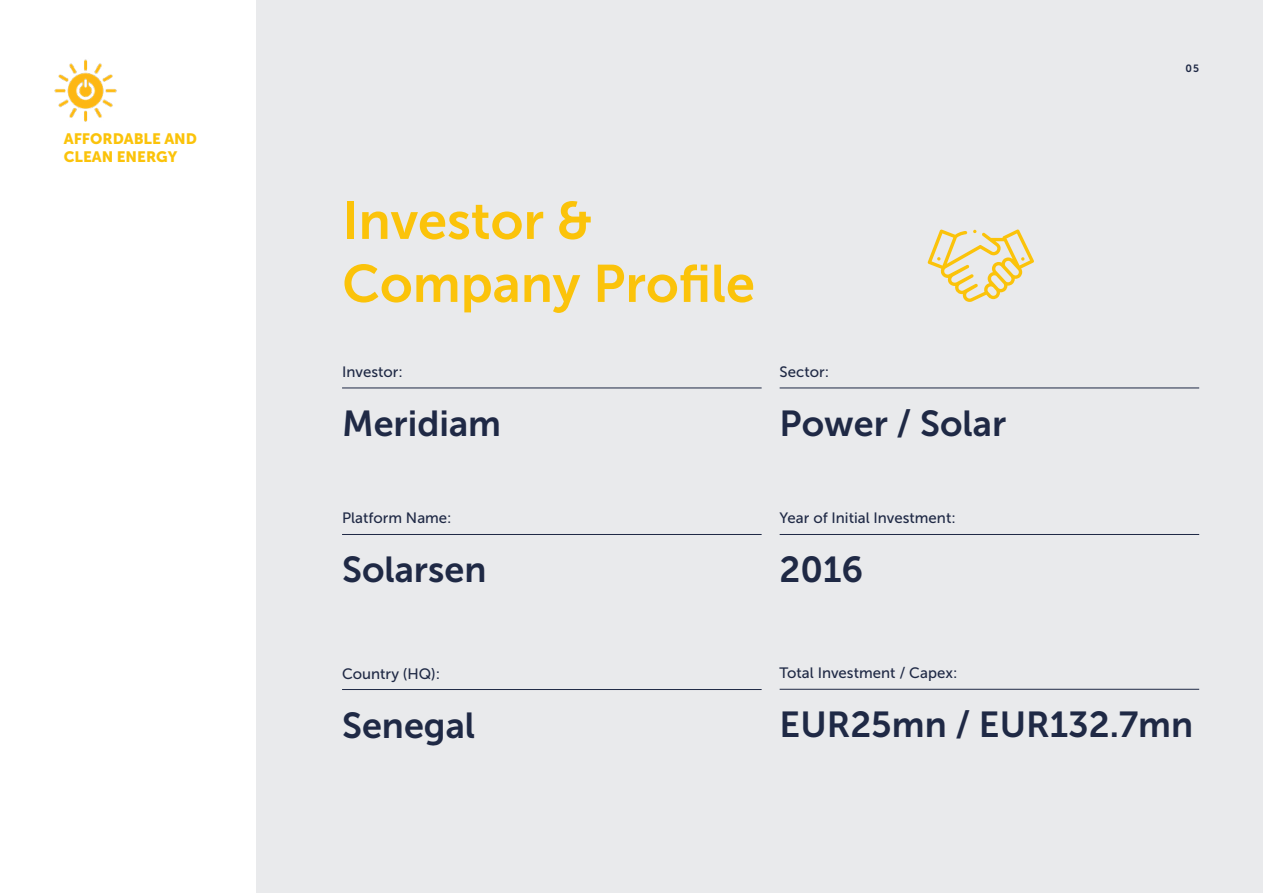
<style>
.page{position:relative;width:1263px;height:893px;background:#fff}
.page>*{position:absolute;margin:0;border:0;box-sizing:border-box;transform-origin:0 0}
.t1{font:52.5px/63px "Museo Sans 700";color:#fbc30a}
.t2{font:36px "Museo Sans 700";color:#1f2945}
.t3{font:15px "Museo Sans 500";color:#1f2945}
.t4{font:15px/18px "Museo Sans 900";color:#fbc30a}
.t5{font:10.5px "Museo Sans 700";color:#1f2945}
</style>
<div class="page">
<div style="left:257px;top:0;width:1006px;height:893px;background:#e9eaec"></div>
<hr style="left:342px;top:388px;width:420px;height:1px;background:#1f2945">
<hr style="left:342px;top:534px;width:420px;height:1px;background:#1f2945">
<hr style="left:342px;top:689px;width:420px;height:1px;background:#1f2945">
<hr style="left:780px;top:388px;width:419px;height:1px;background:#1f2945">
<hr style="left:780px;top:534px;width:419px;height:1px;background:#1f2945">
<svg style="left:928px;top:229px;width:106px;height:73px"></svg>
<img style="left:54px;top:59px;width:63px;height:63px">
<hr style="left:780px;top:689px;width:419px;height:1px;background:#1f2945">
<p class="t4" style="left:64px;top:129px;width:135px">AFFORDABLE AND<br>CLEAN ENERGY</p>
<p class="t5" style="left:1185px;top:62px;width:15px">05</p>
<h1 class="t1" style="left:342px;top:189px;width:414px">Investor &amp;<br>Company Profile</h1>
<p class="t3" style="left:342px;top:364px;width:62px">Investor:</p>
<h2 class="t2" style="left:342px;top:403px;width:161px">Meridiam</h2>
<p class="t3" style="left:780px;top:364px;width:51px">Sector:</p>
<h2 class="t2" style="left:780px;top:403px;width:228px">Power / Solar</h2>
<p class="t3" style="left:342px;top:510px;width:111px">Platform Name:</p>
<h2 class="t2" style="left:342px;top:550px;width:146px">Solarsen</h2>
<p class="t3" style="left:780px;top:510px;width:178px">Year of Initial Investment:</p>
<h2 class="t2" style="left:780px;top:550px;width:85px">2016</h2>
<p class="t3" style="left:342px;top:665px;width:100px">Country (HQ):</p>
<h2 class="t2" style="left:342px;top:705px;width:135px">Senegal</h2>
<p class="t3" style="left:780px;top:665px;width:179px">Total Investment / Capex:</p>
<h2 class="t2" style="left:780px;top:705px;width:415px">EUR25mn / EUR132.7mn</h2>
</div>
